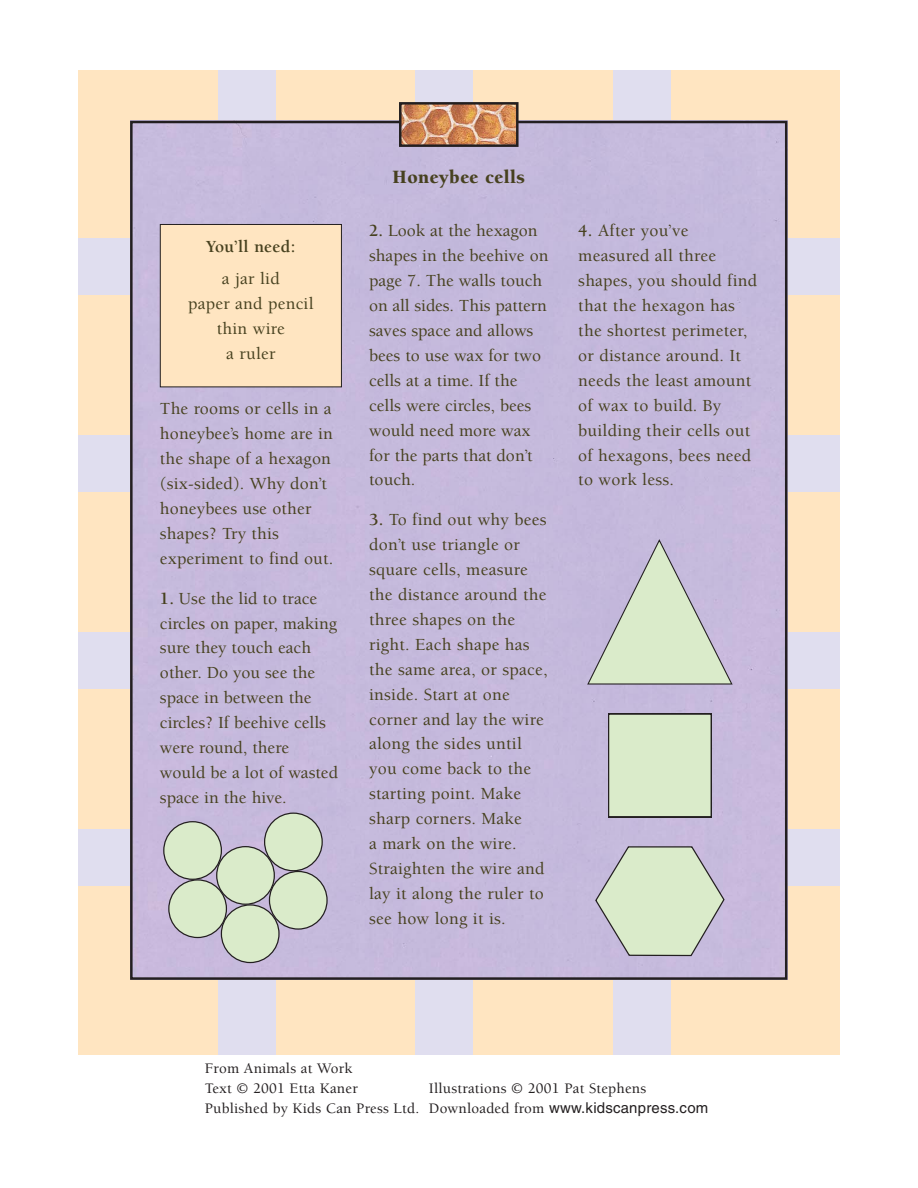
<style>
.page{position:relative;width:918px;height:1188px;background:#fff}
.page>*{position:absolute;margin:0;border:0;box-sizing:border-box;transform-origin:0 0}
.t1{font:900 19.35px "Berkeley";letter-spacing:.025em;color:#47411f}
.t2{font:500 17.4px/24.9px "Berkeley";letter-spacing:.015em;color:#47411f}
.t3{font:700 17.4px "Berkeley";letter-spacing:.015em;color:#47411f}
.t4{font:500 15px/20px "Berkeley";letter-spacing:.015em;color:#231f20}
.s1{font-weight:700}
.s2{font-family:"Helvetica";font-weight:400}
</style>
<div class="page">
<div style="left:78px;top:70px;width:762px;height:985px;background:#ffe5c1"></div>
<div style="left:758px;top:239px;width:82px;height:56px;background:#e0deef"></div>
<div style="left:758px;top:436px;width:82px;height:56px;background:#e0deef"></div>
<div style="left:758px;top:633px;width:82px;height:56px;background:#e0deef"></div>
<div style="left:758px;top:829px;width:82px;height:57px;background:#e0deef"></div>
<div style="left:78px;top:239px;width:53px;height:56px;background:#e0deef"></div>
<div style="left:78px;top:436px;width:53px;height:56px;background:#e0deef"></div>
<div style="left:78px;top:633px;width:53px;height:56px;background:#e0deef"></div>
<div style="left:78px;top:829px;width:53px;height:57px;background:#e0deef"></div>
<div style="left:218px;top:70px;width:57px;height:80px;background:#e0deef"></div>
<div style="left:416px;top:70px;width:57px;height:80px;background:#e0deef"></div>
<div style="left:613px;top:70px;width:58px;height:80px;background:#e0deef"></div>
<div style="left:218px;top:954px;width:57px;height:101px;background:#e0deef"></div>
<div style="left:416px;top:954px;width:57px;height:101px;background:#e0deef"></div>
<div style="left:613px;top:954px;width:58px;height:101px;background:#e0deef"></div>
<div style="left:133px;top:124px;width:651px;height:853px;background:#c5badc"></div>
<div style="left:160px;top:224px;width:181px;height:163px;background:#ffe5c1"></div>
<div style="left:160px;top:224px;width:182px;height:163px;border:1px solid #231f20"></div>
<img style="left:402px;top:105px;width:114px;height:39px">
<div style="left:399px;top:102px;width:120px;height:45px;border:2px solid #231f20"></div>
<div style="left:608px;top:714px;width:104px;height:103px;background:#daebca"></div>
<svg style="left:587px;top:539px;width:146px;height:146px;background:#cacccf"></svg>
<svg style="left:595px;top:846px;width:130px;height:110px;background:#ced7c9"></svg>
<svg style="left:163px;top:813px;width:165px;height:150px;background:#c9cfc7"></svg>
<p class="t3" style="left:206px;top:240px;width:91px">You’ll need:</p>
<p class="t2" style="left:188px;top:268px;width:127px;text-align:center">a jar lid<br>paper and pencil thin wire<br>a ruler</p>
<p class="t2" style="left:160px;top:398px;width:175px">The rooms or cells in a honeybee’s home are in the shape of a hexagon (six-sided). Why don’t honeybees use other shapes? Try this experiment to find out.</p>
<p class="t2" style="left:160px;top:587px;width:180px"><span class="s1">1.</span> Use the lid to trace circles on paper, making sure they touch each other. Do you see the space in between the circles? If beehive cells were round, there would be a lot of wasted space in the hive.</p>
<p class="t1" style="left:393px;top:169px;width:134px">Honeybee cells</p>
<p class="t2" style="left:369px;top:220px;width:181px"><span class="s1">2.</span> Look at the hexagon shapes in the beehive on page 7. The walls touch on all sides. This pattern saves space and allows bees to use wax for two cells at a time. If the cells were circles, bees would need more wax for the parts that don’t touch.</p>
<p class="t2" style="left:369px;top:509px;width:180px"><span class="s1">3.</span> To find out why bees don’t use triangle or square cells, measure the distance around the three shapes on the right. Each shape has the same area, or space, inside. Start at one corner and lay the wire along the sides until you come back to the starting point. Make sharp corners. Make<br>a mark on the wire.<br>Straighten the wire and lay it along the ruler to see how long it is.</p>
<p class="t2" style="left:578px;top:220px;width:180px"><span class="s1">4.</span> After you’ve measured all three shapes, you should find that the hexagon has the shortest perimeter, or distance around. It needs the least amount of wax to build. By building their cells out of hexagons, bees need to work less.</p>
<p class="t4" style="left:205px;top:1059px;width:155px">From Animals at Work<br>Text © 2001 Etta Kaner</p>
<p class="t4" style="left:205px;top:1079px;width:505px;text-indent:224px">Illustrations © 2001 Pat Stephens<br>Published by Kids Can Press Ltd. Downloaded from <span class="s2">www.kidscanpress.com</span></p>
</div>
